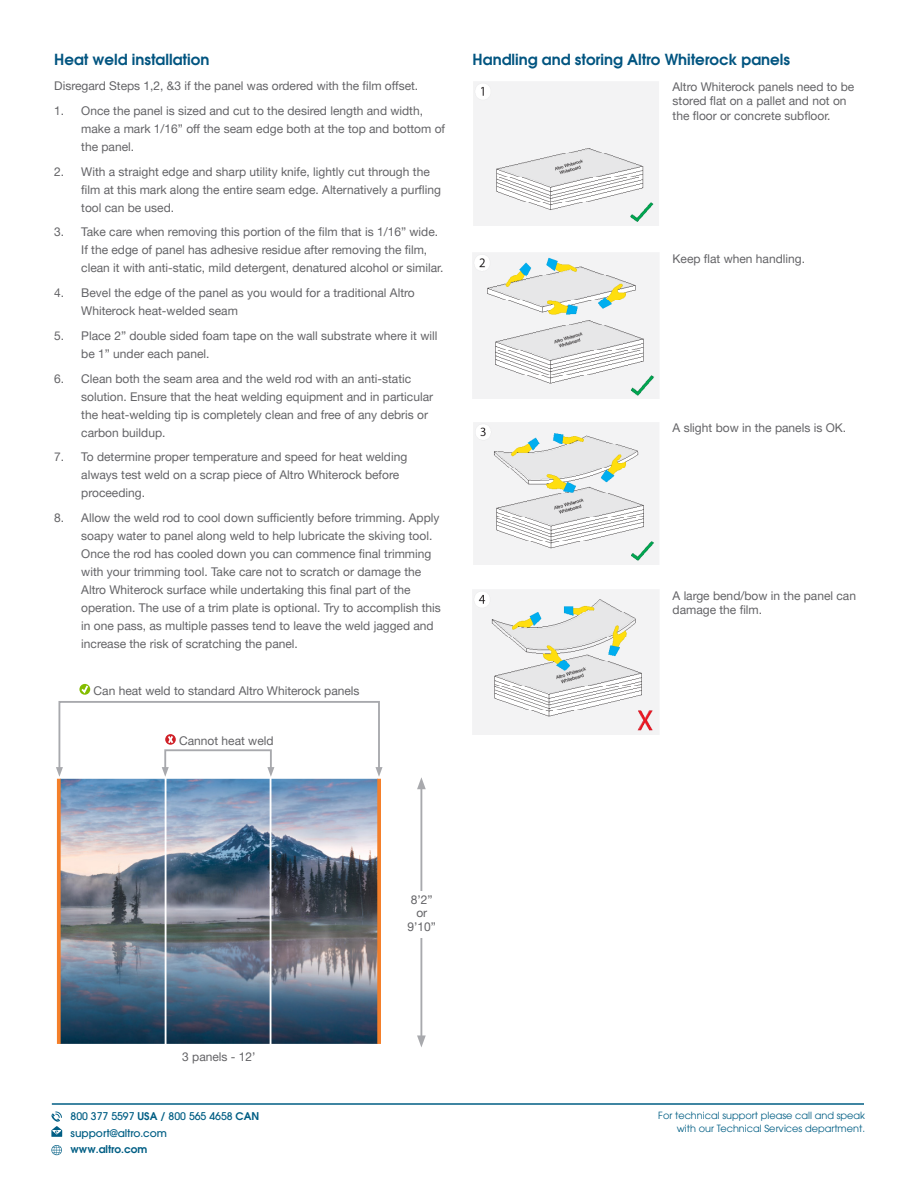
<style>
.page{position:relative;width:918px;height:1188px;background:#fff}
.page>*{position:absolute;margin:0;border:0;box-sizing:border-box;transform-origin:0 0}
.Subheader_-_10pt_Helvetica_Neue{font:600 15px "Avant Garde";color:#005480}
.Subheader_-_10pt_Helvetica_Neue-2{font:12px/18px "Helvetica Neue LT Pro";color:#636366}
.t1{font:500 10.5px/16.5px "Avant Garde";color:#015e84}
.t2{font:9.75px/13.5px "Avant Garde";color:#015e84;text-align:right}
.s1{font-weight:600}
</style>
<div class="page">
<svg style="left:51px;top:1111px;width:11px;height:26px"></svg>
<svg style="left:51px;top:1145px;width:11px;height:10px"></svg>
<hr style="left:52px;top:1103px;width:812px;height:2px;background:#015e84">
<img style="left:61px;top:780px;width:316px;height:263px">
<div style="left:58px;top:777px;width:322px;height:269px;border:2px solid #fff"></div>
<hr style="left:165px;top:769px;width:2px;height:288px;background:#fff">
<hr style="left:270px;top:768px;width:1px;height:288px;background:#fff">
<hr style="left:420px;top:786px;width:2px;height:253px;background:#a8a9ad">
<svg style="left:417px;top:777px;width:9px;height:12px"></svg>
<svg style="left:417px;top:1035px;width:9px;height:12px"></svg>
<div style="left:398px;top:891px;width:48px;height:47px;background:#fff"></div>
<svg style="left:57px;top:779px;width:4px;height:265px"></svg>
<svg style="left:377px;top:779px;width:4px;height:265px"></svg>
<div style="left:164px;top:749px;width:108px;height:21px;background:#fff;border:2px solid #a8a9ad"></div>
<svg style="left:163px;top:770px;width:5px;height:7px"></svg>
<svg style="left:268px;top:770px;width:6px;height:7px"></svg>
<div style="left:58px;top:701px;width:322px;height:69px;border:2px solid #a8a9ad"></div>
<svg style="left:56px;top:767px;width:7px;height:10px"></svg>
<svg style="left:375px;top:767px;width:8px;height:9px"></svg>
<svg style="left:166px;top:734px;width:9px;height:11px"></svg>
<svg style="left:80px;top:683px;width:10px;height:12px"></svg>
<img style="left:473px;top:82px;width:186px;height:144px">
<img style="left:473px;top:253px;width:186px;height:145px">
<img style="left:473px;top:422px;width:186px;height:143px">
<img style="left:473px;top:590px;width:186px;height:145px">
<p class="Subheader_-_10pt_Helvetica_Neue" style="left:54px;top:50px;width:157px">Heat weld installation</p>
<p class="Subheader_-_10pt_Helvetica_Neue-2" style="left:54px;top:77px;width:366px">Disregard Steps 1,2, &amp;3 if the panel was ordered with the film offset.</p>
<p class="Subheader_-_10pt_Helvetica_Neue-2" style="left:81px;top:101px;width:365px;text-indent:-27px">1. Once the panel is sized and cut to the desired length and width, make a mark 1/16” off the seam edge both at the top and bottom of the panel.</p>
<p class="Subheader_-_10pt_Helvetica_Neue-2" style="left:81px;top:162px;width:361px;text-indent:-27px">2. With a straight edge and sharp utility knife, lightly cut through the film at this mark along the entire seam edge. Alternatively a purfling tool can be used.</p>
<p class="Subheader_-_10pt_Helvetica_Neue-2" style="left:81px;top:223px;width:364px;text-indent:-27px">3. Take care when removing this portion of the film that is 1/16” wide.<br>If the edge of panel has adhesive residue after removing the film, clean it with anti-static, mild detergent, denatured alcohol or similar.</p>
<p class="Subheader_-_10pt_Helvetica_Neue-2" style="left:81px;top:284px;width:335px;text-indent:-27px">4. Bevel the edge of the panel as you would for a traditional Altro<br>Whiterock heat-welded seam</p>
<p class="Subheader_-_10pt_Helvetica_Neue-2" style="left:81px;top:326px;width:358px;text-indent:-27px">5. Place 2” double sided foam tape on the wall substrate where it will be 1” under each panel.</p>
<p class="Subheader_-_10pt_Helvetica_Neue-2" style="left:81px;top:369px;width:353px;text-indent:-27px">6. Clean both the seam area and the weld rod with an anti-static solution. Ensure that the heat welding equipment and in particular the heat-welding tip is completely clean and free of any debris or carbon buildup.</p>
<p class="Subheader_-_10pt_Helvetica_Neue-2" style="left:81px;top:448px;width:328px;text-indent:-27px">7. To determine proper temperature and speed for heat welding always test weld on a scrap piece of Altro Whiterock before proceeding.</p>
<p class="Subheader_-_10pt_Helvetica_Neue-2" style="left:81px;top:509px;width:361px;text-indent:-27px">8. Allow the weld rod to cool down sufficiently before trimming. Apply soapy water to panel along weld to help lubricate the skiving tool.<br>Once the rod has cooled down you can commence final trimming with your trimming tool. Take care not to scratch or damage the Altro Whiterock surface while undertaking this final part of the operation. The use of a trim plate is optional. Try to accomplish this in one pass, as multiple passes tend to leave the weld jagged and increase the risk of scratching the panel.</p>
<p class="Subheader_-_10pt_Helvetica_Neue-2" style="left:94px;top:681px;width:268px">Can heat weld to standard Altro Whiterock panels</p>
<p class="Subheader_-_10pt_Helvetica_Neue-2" style="left:179px;top:731px;width:96px">Cannot heat weld</p>
<p class="Subheader_-_10pt_Helvetica_Neue" style="left:473px;top:50px;width:319px">Handling and storing Altro Whiterock panels</p>
<p class="Subheader_-_10pt_Helvetica_Neue-2" style="left:673px;top:79px;width:183px;line-height:14.4px">Altro Whiterock panels need to be stored flat on a pallet and not on the floor or concrete subfloor.</p>
<p class="Subheader_-_10pt_Helvetica_Neue-2" style="left:673px;top:249px;width:134px">Keep flat when handling.</p>
<p class="Subheader_-_10pt_Helvetica_Neue-2" style="left:673px;top:419px;width:175px">A slight bow in the panels is OK.</p>
<p class="Subheader_-_10pt_Helvetica_Neue-2" style="left:673px;top:588px;width:185px;line-height:14.4px">A large bend/bow in the panel can damage the film.</p>
<p class="Subheader_-_10pt_Helvetica_Neue-2" style="left:182px;top:1047px;width:75px">3 panels - 12’</p>
<p class="Subheader_-_10pt_Helvetica_Neue-2" style="left:408px;top:892px;width:30px;line-height:13.5px;text-align:center">8’2” or<br>9’10”</p>
<p class="t1" style="left:71px;top:1108px;width:190px">800 377 5597 <span class="s1">USA</span> / 800 565 4658 <span class="s1">CAN </span>support@altro.com<br><span class="s1">www.altro.com</span></p>
<p class="t2" style="left:658px;top:1108px;width:208px">For technical support please call and speak with our Technical Services department.</p>
</div>
